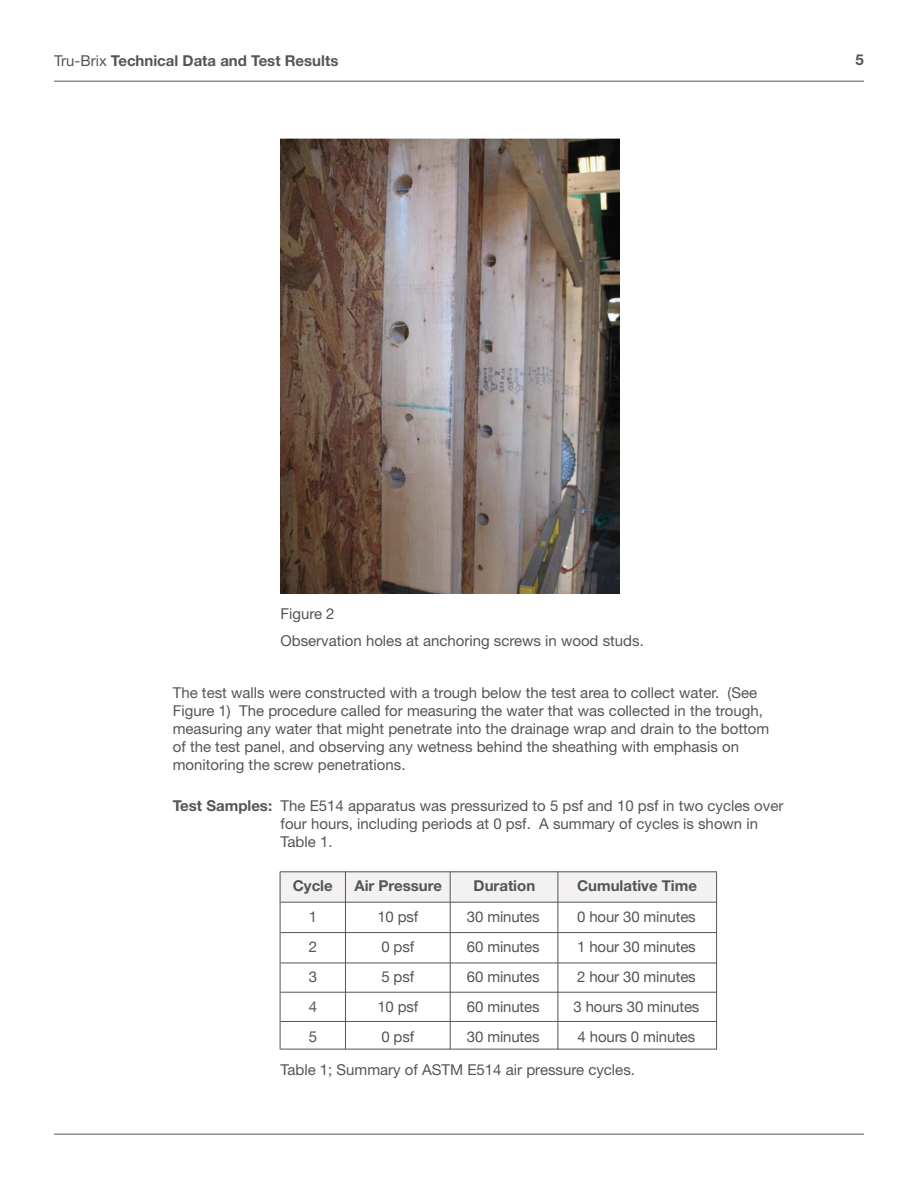
<style>
.page{position:relative;width:918px;height:1188px;background:#fff}
.page>*{position:absolute;margin:0;border:0;box-sizing:border-box;transform-origin:0 0}
.t1{font:15px/18px "Helvetica Neue";color:#535559}
.t2{font:15px "Helvetica Neue";letter-spacing:-.01em;color:#535559}
.t3{font:700 15px "Helvetica Neue";color:#535559}
.s1{font-weight:400}
.s2{font-weight:700}
</style>
<div class="page">
<hr style="left:54px;top:81px;width:810px;height:1px;background:#535559">
<hr style="left:54px;top:1134px;width:810px;height:1px;background:#535559">
<img style="left:280px;top:138px;width:340px;height:455px">
<div style="left:280px;top:872px;width:436px;height:30px;background:#f4f1f3"></div>
<hr style="left:345px;top:871px;width:1px;height:178px;background:#535559">
<hr style="left:450px;top:871px;width:1px;height:178px;background:#535559">
<hr style="left:558px;top:872px;width:1px;height:178px;background:#535559">
<hr style="left:280px;top:872px;width:1px;height:177px;background:#535559">
<hr style="left:716px;top:872px;width:1px;height:177px;background:#535559">
<hr style="left:280px;top:902px;width:437px;height:1px;background:#535559">
<hr style="left:280px;top:932px;width:437px;height:1px;background:#535559">
<hr style="left:280px;top:963px;width:437px;height:1px;background:#535559">
<hr style="left:280px;top:992px;width:437px;height:1px;background:#535559">
<hr style="left:280px;top:1021px;width:437px;height:1px;background:#535559">
<hr style="left:280px;top:1049px;width:437px;height:1px;background:#535559">
<hr style="left:280px;top:871px;width:437px;height:1px;background:#535559">
<p class="t3" style="left:54px;top:51px;width:286px"><span class="s1">Tru-Brix</span> Technical Data and Test Results</p>
<p class="t3" style="left:856px;top:51px;width:10px">5</p>
<p class="t1" style="left:280px;top:604px;width:56px">Figure 2</p>
<p class="t1" style="left:280px;top:631px;width:365px">Observation holes at anchoring screws in wood studs.</p>
<p class="t1" style="left:173px;top:684px;width:598px">The test walls were constructed with a trough below the test area to collect water. (See Figure 1) The procedure called for measuring the water that was collected in the trough, measuring any water that might penetrate into the drainage wrap and drain to the bottom of the test panel, and observing any wetness behind the sheathing with emphasis on monitoring the screw penetrations.</p>
<p class="t1" style="left:281px;top:797px;width:504px;text-indent:-108px"><span class="s2">Test Samples:</span> The E514 apparatus was pressurized to 5 psf and 10 psf in two cycles over four hours, including periods at 0 psf. A summary of cycles is shown in<br>Table 1.</p>
<p class="t3" style="left:293px;top:877px;width:41px">Cycle</p>
<p class="t3" style="left:354px;top:877px;width:89px">Air Pressure</p>
<p class="t3" style="left:474px;top:877px;width:63px">Duration</p>
<p class="t3" style="left:577px;top:877px;width:121px">Cumulative Time</p>
<p class="t2" style="left:309px;top:906px;width:10px">1</p>
<p class="t2" style="left:309px;top:936px;width:10px">2</p>
<p class="t2" style="left:309px;top:966px;width:10px">3</p>
<p class="t2" style="left:309px;top:996px;width:10px">4</p>
<p class="t2" style="left:309px;top:1026px;width:10px">5</p>
<p class="t2" style="left:377px;top:906px;width:42px">10 psf</p>
<p class="t2" style="left:381px;top:936px;width:34px">0 psf</p>
<p class="t2" style="left:381px;top:966px;width:34px">5 psf</p>
<p class="t2" style="left:377px;top:996px;width:42px">10 psf</p>
<p class="t2" style="left:381px;top:1026px;width:34px">0 psf</p>
<p class="t2" style="left:467px;top:906px;width:74px">30 minutes</p>
<p class="t2" style="left:467px;top:936px;width:74px">60 minutes</p>
<p class="t2" style="left:467px;top:966px;width:74px">60 minutes</p>
<p class="t2" style="left:467px;top:996px;width:74px">60 minutes</p>
<p class="t2" style="left:467px;top:1026px;width:74px">30 minutes</p>
<p class="t2" style="left:577px;top:906px;width:120px">0 hour 30 minutes</p>
<p class="t2" style="left:577px;top:936px;width:120px">1 hour 30 minutes</p>
<p class="t2" style="left:577px;top:966px;width:120px">2 hour 30 minutes</p>
<p class="t2" style="left:574px;top:996px;width:127px">3 hours 30 minutes</p>
<p class="t2" style="left:578px;top:1026px;width:119px">4 hours 0 minutes</p>
<p class="t1" style="left:280px;top:1060px;width:356px">Table 1; Summary of ASTM E514 air pressure cycles.</p>
</div>
